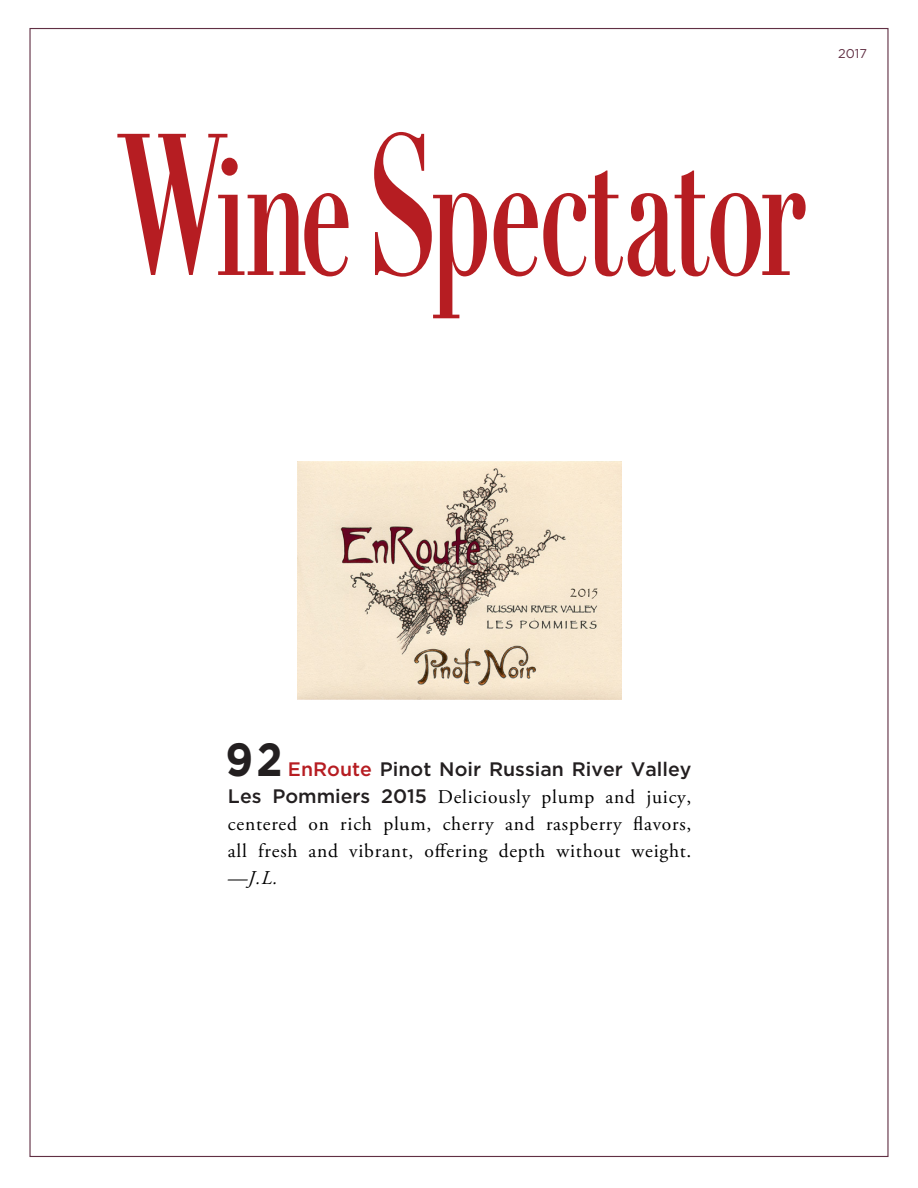
<style>
.page{position:relative;width:918px;height:1188px;background:#fff}
.page>*{position:absolute;margin:0;border:0;box-sizing:border-box;transform-origin:0 0}
.t1{font:700 46.5px "Gotham";color:#231f20;scale:.9 1}
.t2{font:19.5px/27px "Adobe Garamond Pro";letter-spacing:.04em;color:#000;text-align:justify}
.t3{font:500 19.5px "Gotham";color:#231f20}
.t4{font:italic 19.5px "Adobe Garamond Pro";color:#000}
.t5{font:12.75px "Gotham";color:#613044}
.s1{color:#b61d22}
.s2{font-family:"Gotham";font-weight:500;color:#231f20}
</style>
<div class="page">
<svg style="left:117px;top:134px;width:232px;height:142px"></svg>
<div style="left:221px;top:158px;width:17px;height:18px;background:#b61d22;border-radius:50%"></div>
<svg style="left:374px;top:132px;width:113px;height:186px"></svg>
<svg style="left:494px;top:171px;width:312px;height:106px"></svg>
<img style="left:297px;top:461px;width:325px;height:238px">
<p class="t5" style="left:838px;top:45px;width:30px">2017</p>
<h1 class="t1" style="left:226px;top:729px;width:65px">92</h1>
<p class="t3" style="left:288px;top:757px;width:405px"><span class="s1">EnRoute</span> Pinot Noir Russian River Valley</p>
<p class="t2" style="left:228px;top:784px;width:465px"><span class="s2">Les Pommiers 2015</span> Deliciously plump and juicy, centered on rich plum, cherry and raspberry flavors, all fresh and vibrant, offering depth without weight.</p>
<p class="t4" style="left:228px;top:866px;width:51px">—J.L.</p>
</div>
